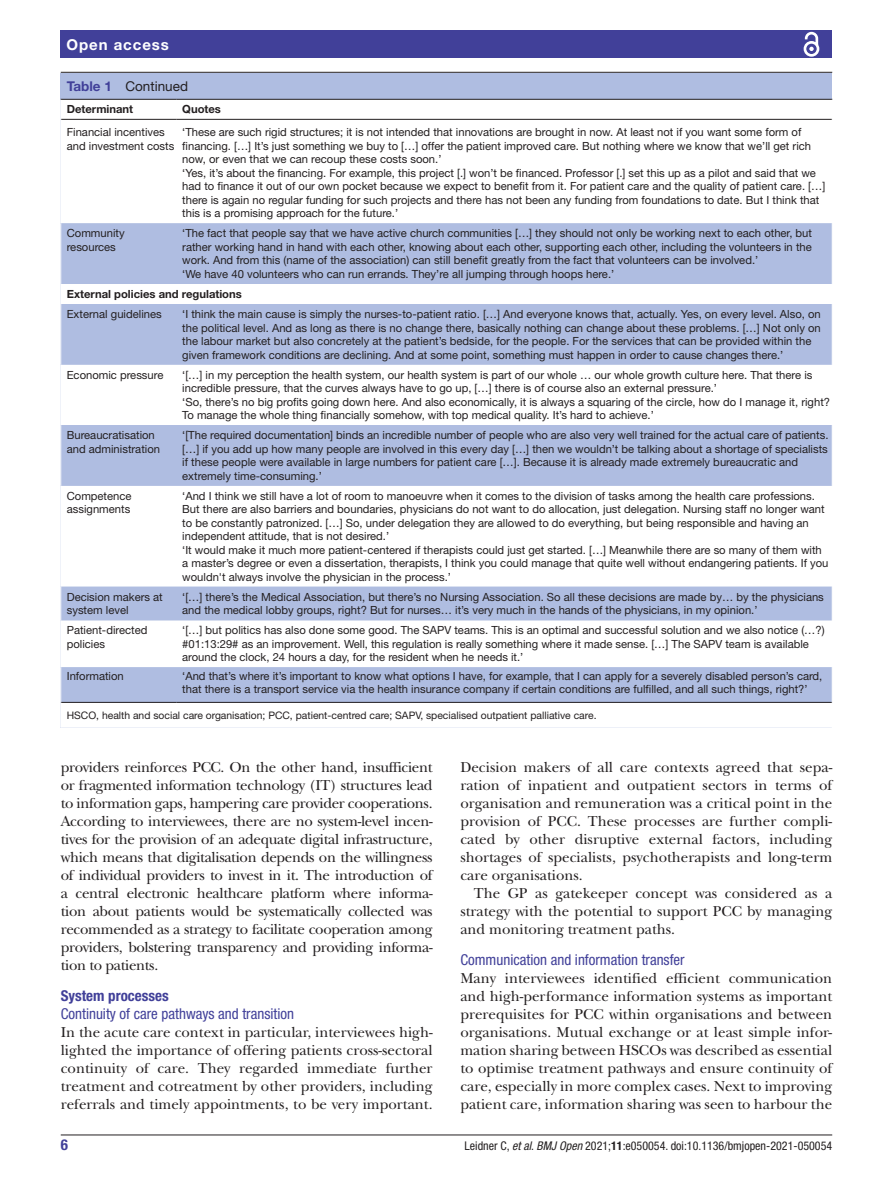
<style>
.page{position:relative;width:893px;height:1191px;background:#fff}
.page>*{position:absolute;margin:0;border:0;box-sizing:border-box;transform-origin:0 0}
.t1{font:15px/18px "New Baskerville";color:#231f20;text-align:justify}
.t2{font:condensed 15px "Helvetica Neue LT Std";color:#414099}
.t3{font:700 condensed 15px "Helvetica Neue LT Std";color:#414099}
.t4{font:700 15px "Helvetica Neue LT Std";letter-spacing:.065em;color:#fff}
.t5{font:13.5px "Helvetica Neue LT Std";color:#231f20}
.t6{font:condensed 12px "Helvetica Neue LT Std";color:#231f20}
.t7{font:11.25px/13.5px "Helvetica Neue LT Std";color:#231f20}
.t8{font:700 11.25px "Helvetica Neue LT Std";color:#231f20}
.t9{font:10.35px "Helvetica Neue LT Std";color:#231f20}
.s1{font-weight:700;color:#414099}
.s2{font-style:italic}
.s3{font-weight:700}
</style>
<div class="page">
<hr style="left:61px;top:1134px;width:771px;height:1px;background:#231f20">
<div style="left:61px;top:31px;width:771px;height:27px;background:#414099"></div>
<svg style="left:803px;top:31px;width:17px;height:26px"></svg>
<svg style="left:61px;top:223px;width:771px;height:479px;fill:#afbde1"></svg>
<hr style="left:61px;top:99px;width:115px;height:1px;background:#231f20">
<hr style="left:61px;top:119px;width:115px;height:1px;background:#231f20">
<hr style="left:176px;top:99px;width:656px;height:1px;background:#231f20">
<hr style="left:176px;top:119px;width:656px;height:1px;background:#231f20">
<hr style="left:61px;top:702px;width:115px;height:1px;background:#231f20">
<hr style="left:176px;top:702px;width:656px;height:1px;background:#231f20">
<svg style="left:60px;top:100px;width:1px;height:19px"></svg>
<svg style="left:60px;top:284px;width:1px;height:20px"></svg>
<svg style="left:60px;top:702px;width:1px;height:26px"></svg>
<div style="left:61px;top:73px;width:771px;height:18px;background:#afbde1"></div>
<hr style="left:61px;top:72px;width:771px;height:1px;background:#231f20">
<h1 class="t4" style="left:66px;top:35px;width:104px">Open access</h1>
<p class="t5" style="left:67px;top:78px;width:123px"><span class="s1">Table 1</span> Continued</p>
<p class="t8" style="left:67px;top:102px;width:68px">Determinant</p>
<p class="t8" style="left:182px;top:102px;width:40px">Quotes</p>
<p class="t7" style="left:67px;top:125px;width:109px">Financial incentives and investment costs</p>
<p class="t7" style="left:182px;top:125px;width:645px">‘These are such rigid structures; it is not intended that innovations are brought in now. At least not if you want some form of financing. […] It’s just something we buy to […] offer the patient improved care. But nothing where we know that we’ll get rich now, or even that we can recoup these costs soon.’<br>‘Yes, it’s about the financing. For example, this project [.] won’t be financed. Professor [.] set this up as a pilot and said that we had to finance it out of our own pocket because we expect to benefit from it. For patient care and the quality of patient care. […] there is again no regular funding for such projects and there has not been any funding from foundations to date. But I think that this is a promising approach for the future.’</p>
<p class="t7" style="left:67px;top:226px;width:59px">Community resources</p>
<p class="t7" style="left:182px;top:226px;width:631px">‘The fact that people say that we have active church communities […] they should not only be working next to each other, but rather working hand in hand with each other, knowing about each other, supporting each other, including the volunteers in the work. And from this (name of the association) can still benefit greatly from the fact that volunteers can be involved.’<br>‘We have 40 volunteers who can run errands. They’re all jumping through hoops here.’</p>
<p class="t8" style="left:67px;top:287px;width:177px">External policies and regulations</p>
<p class="t7" style="left:67px;top:307px;width:96px">External guidelines</p>
<p class="t7" style="left:182px;top:307px;width:640px">‘I think the main cause is simply the nurses--to--patient ratio. […] And everyone knows that, actually. Yes, on every level. Also, on the political level. And as long as there is no change there, basically nothing can change about these problems. […] Not only on the labour market but also concretely at the patient’s bedside, for the people. For the services that can be provided within the given framework conditions are declining. And at some point, something must happen in order to cause changes there.’</p>
<p class="t7" style="left:67px;top:368px;width:98px">Economic pressure</p>
<p class="t7" style="left:182px;top:368px;width:649px">‘[…] in my perception the health system, our health system is part of our whole … our whole growth culture here. That there is incredible pressure, that the curves always have to go up, […] there is of course also an external pressure.’<br>‘So, there’s no big profits going down here. And also economically, it is always a squaring of the circle, how do I manage it, right?<br>To manage the whole thing financially somehow, with top medical quality. It’s hard to achieve.’</p>
<p class="t7" style="left:67px;top:428px;width:95px">Bureaucratisation and administration</p>
<p class="t7" style="left:182px;top:428px;width:648px">‘[The required documentation] binds an incredible number of people who are also very well trained for the actual care of patients. […] if you add up how many people are involved in this every day […] then we wouldn’t be talking about a shortage of specialists if these people were available in large numbers for patient care […]. Because it is already made extremely bureaucratic and extremely time--consuming.’</p>
<p class="t7" style="left:67px;top:489px;width:66px">Competence assignments</p>
<p class="t7" style="left:182px;top:489px;width:648px">‘And I think we still have a lot of room to manoeuvre when it comes to the division of tasks among the health care professions.<br>But there are also barriers and boundaries, physicians do not want to do allocation, just delegation. Nursing staff no longer want to be constantly patronized. […] So, under delegation they are allowed to do everything, but being responsible and having an independent attitude, that is not desired.’<br>‘It would make it much more patient--centered if therapists could just get started. […] Meanwhile there are so many of them with a master’s degree or even a dissertation, therapists, I think you could manage that quite well without endangering patients. If you wouldn't always involve the physician in the process.’</p>
<p class="t7" style="left:67px;top:590px;width:98px">Decision makers at system level</p>
<p class="t7" style="left:182px;top:590px;width:643px">‘[…] there’s the Medical Association, but there’s no Nursing Association. So all these decisions are made by… by the physicians and the medical lobby groups, right? But for nurses… it’s very much in the hands of the physicians, in my opinion.’</p>
<p class="t7" style="left:67px;top:623px;width:82px">Patient--directed policies</p>
<p class="t7" style="left:182px;top:623px;width:644px">‘[…] but politics has also done some good. The SAPV teams. This is an optimal and successful solution and we also notice (…?) #01:13:29# as an improvement. Well, this regulation is really something where it made sense. […] The SAPV team is available around the clock, 24 hours a day, for the resident when he needs it.’</p>
<p class="t7" style="left:67px;top:669px;width:59px">Information</p>
<p class="t7" style="left:182px;top:669px;width:642px">‘And that’s where it’s important to know what options I have, for example, that I can apply for a severely disabled person’s card, that there is a transport service via the health insurance company if certain conditions are fulfilled, and all such things, right?’</p>
<p class="t9" style="left:67px;top:709px;width:531px">HSCO, health and social care organisation; PCC, patient--centred care; SAPV, specialised outpatient palliative care.</p>
<p class="t1" style="left:61px;top:758px;width:373px">providers reinforces PCC. On the other hand, insufficient or fragmented information technology (IT) structures lead to information gaps, hampering care provider cooperations.<br>According to interviewees, there are no system-level incen&shy;tives for the provision of an adequate digital infrastructure, which means that digitalisation depends on the willingness of individual providers to invest in it. The introduction of a central electronic healthcare platform where informa&shy;tion about patients would be systematically collected was recommended as a strategy to facilitate cooperation among providers, bolstering transparency and providing informa&shy;tion to patients.</p>
<h1 class="t3" style="left:61px;top:987px;width:109px">System processes</h1>
<h1 class="t2" style="left:61px;top:1005px;width:235px">Continuity of care pathways and transition</h1>
<p class="t1" style="left:61px;top:1023px;width:373px">In the acute care context in particular, interviewees high&shy;lighted the importance of offering patients cross-sectoral continuity of care. They regarded immediate further treatment and cotreatment by other providers, including referrals and timely appointments, to be very important.</p>
<p class="t1" style="left:460px;top:758px;width:373px">Decision makers of all care contexts agreed that sepa&shy;ration of inpatient and outpatient sectors in terms of organisation and remuneration was a critical point in the provision of PCC. These processes are further compli&shy;cated by other disruptive external factors, including shortages of specialists, psychotherapists and long-term care organisations.</p>
<h1 class="t1" style="left:460px;top:884px;width:373px;text-indent:13px">The GP as gatekeeper concept was considered as a strategy with the potential to support PCC by managing and monitoring treatment paths.</h1>
<h1 class="t2" style="left:460px;top:951px;width:226px">Communication and information transfer</h1>
<p class="t1" style="left:460px;top:969px;width:373px">Many interviewees identified efficient communication and high-performance information systems as important prerequisites for PCC within organisations and between organisations. Mutual exchange or at least simple infor&shy;mation sharing between HSCOs was described as essential to optimise treatment pathways and ensure continuity of care, especially in more complex cases. Next to improving patient care, information sharing was seen to harbour the</p>
<h1 class="t3" style="left:61px;top:1135px;width:9px">6</h1>
<p class="t6" style="left:465px;top:1138px;width:369px">Leidner C, <span class="s2">et al</span>. <span class="s2">BMJ Open</span> 2021;<span class="s3">11</span>:e050054. doi:10.1136/bmjopen-2021-050054</p>
</div>
